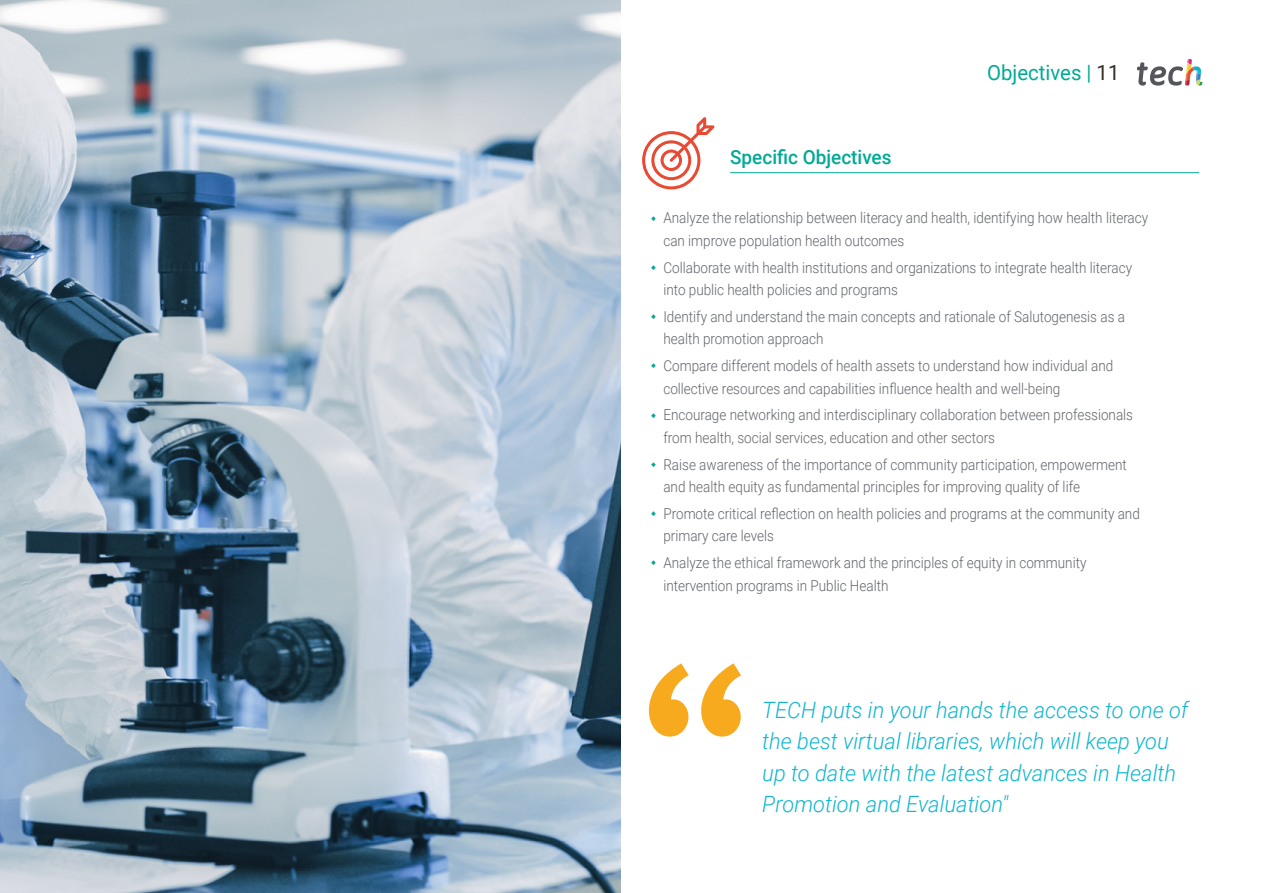
<style>
.page{position:relative;width:1263px;height:893px;background:#fff}
.page>*{position:absolute;margin:0;border:0;box-sizing:border-box;transform-origin:0 0}
.t1{font:italic 300 22.5px/31.5px "Roboto";color:#0fb6cf}
.t2{font:21px "Roboto";color:#00a996}
.t3{font:500 19.5px "Roboto";color:#00a996}
.t4{font:300 15px/22.5px "Roboto";color:#61646a;scale:.9 1}
.s1{color:#312e20}
</style>
<div class="page">
<hr style="left:730px;top:172px;width:469px;height:1px;background:#00a996">
<svg style="left:642px;top:117px;width:72px;height:72px"></svg>
<img style="left:0;top:0;width:621px;height:893px">
<svg style="left:649px;top:663px;width:92px;height:74px"></svg>
<svg style="left:1137px;top:59px;width:65px;height:27px"></svg>
<h3 class="t3" style="left:730px;top:144px;width:163px">Specific Objectives</h3>
<h2 class="t2" style="left:987px;top:57px;width:134px">Objectives | <span class="s1">11</span></h2>
<p class="t4" style="left:663px;top:206px;width:540px">Analyze the relationship between literacy and health, identifying how health literacy can improve population health outcomes</p>
<p class="t4" style="left:663px;top:255px;width:522px">Collaborate with health institutions and organizations to integrate health literacy into public health policies and programs</p>
<p class="t4" style="left:663px;top:305px;width:514px">Identify and understand the main concepts and rationale of Salutogenesis as a health promotion approach</p>
<p class="t4" style="left:663px;top:354px;width:501px">Compare different models of health assets to understand how individual and collective resources and capabilities influence health and well-being</p>
<p class="t4" style="left:663px;top:403px;width:523px">Encourage networking and interdisciplinary collaboration between professionals from health, social services, education and other sectors</p>
<p class="t4" style="left:663px;top:452px;width:517px">Raise awareness of the importance of community participation, empowerment and health equity as fundamental principles for improving quality of life</p>
<p class="t4" style="left:663px;top:502px;width:531px">Promote critical reflection on health policies and programs at the community and primary care levels</p>
<p class="t4" style="left:663px;top:551px;width:472px">Analyze the ethical framework and the principles of equity in community intervention programs in Public Health</p>
<h1 class="t1" style="left:762px;top:693px;width:427px">TECH puts in your hands the access to one of the best virtual libraries, which will keep you up to date with the latest advances in Health Promotion and Evaluation"</h1>
</div>
